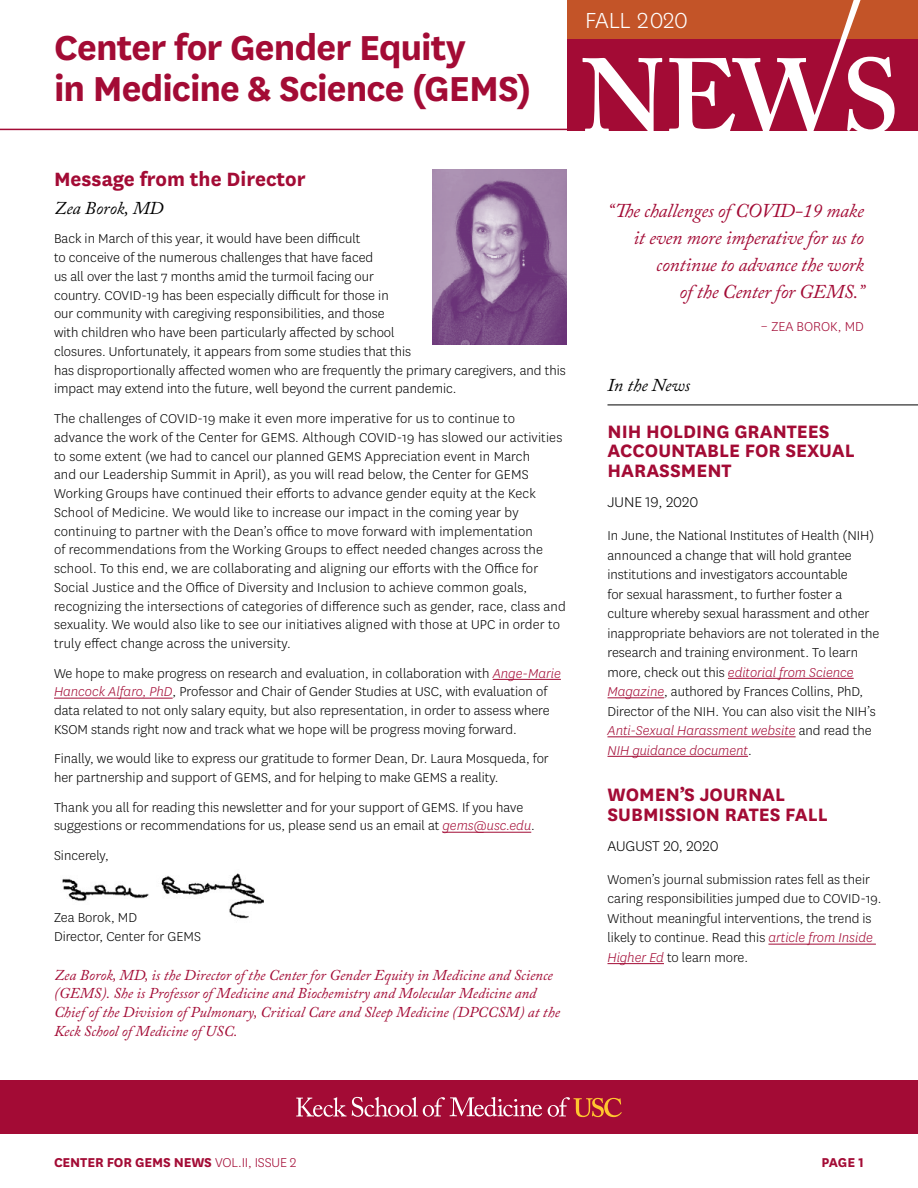
<style>
.page{position:relative;width:918px;height:1188px;background:#fff}
.page>*{position:absolute;margin:0;border:0;box-sizing:border-box;transform-origin:0 0}
.t1{font:700 40.5px/40.5px "National";letter-spacing:-.02em;color:#a30b35}
.t2{font:300 25.5px "National";letter-spacing:-.01em;color:#fff}
.t3{font:700 22.5px "National";color:#a30b35}
.t4{font:700 21px/19.5px "National";color:#a30b35}
.t5{font:italic 19.5px/27px "Adobe Caslon Pro";letter-spacing:-.01em;color:#a30b35;text-align:right}
.t6{font:italic 18px "Adobe Caslon Pro";color:#000}
.t7{font:300 16.5px "National";color:#000}
.t8{font:300 15px/18.8px "National";color:#000}
.t9{font:italic 15px/18.8px "Adobe Caslon Pro";color:#a30b35}
.t10{font:700 15px "National";letter-spacing:-.01em;color:#a30b35}
.t11{font:300 15px "National";color:#a30b35}
.s1{font-style:italic;color:#a30b35}
.s2{font-weight:300}
</style>
<div class="page">
<hr style="left:493px;top:679px;width:68px;height:1px;background:#a30b35">
<hr style="left:54px;top:698px;width:119px;height:1px;background:#a30b35">
<hr style="left:443px;top:832px;width:88px;height:1px;background:#a30b35">
<div style="left:567px;top:2px;width:351px;height:128px;background:#a30b35"></div>
<div style="left:567px;top:0;width:351px;height:39px;background:#c35428"></div>
<svg style="left:583px;top:0;width:312px;height:131px"></svg>
<hr style="left:0;top:129px;width:567px;height:1px;background:#a30b35">
<hr style="left:608px;top:405px;width:310px;height:1px;background:#000">
<hr style="left:728px;top:678px;width:126px;height:1px;background:#a30b35">
<hr style="left:608px;top:698px;width:56px;height:1px;background:#a30b35">
<hr style="left:608px;top:737px;width:188px;height:1px;background:#a30b35">
<hr style="left:608px;top:756px;width:140px;height:1px;background:#a30b35">
<hr style="left:768px;top:944px;width:108px;height:1px;background:#a30b35">
<hr style="left:608px;top:963px;width:56px;height:1px;background:#a30b35">
<img style="left:432px;top:169px;width:135px;height:176px">
<img style="left:62px;top:873px;width:202px;height:46px">
<div style="left:0;top:1080px;width:918px;height:54px;background:#a30b35"></div>
<svg style="left:296px;top:1097px;width:246px;height:20px"></svg>
<svg style="left:548px;top:1097px;width:74px;height:20px"></svg>
<h1 class="t1" style="left:54px;top:25px;width:479px">Center for Gender Equity<br>in Medicine &amp; Science (GEMS)</h1>
<h2 class="t2" style="left:585px;top:4px;width:104px">FALL 2020</h2>
<h3 class="t3" style="left:54px;top:163px;width:253px">Message from the Director</h3>
<p class="t6" style="left:54px;top:197px;width:111px">Zea Borok, MD</p>
<p class="t8" style="left:54px;top:229px;width:513px">Back in March of this year, it would have been difficult<br>to conceive of the numerous challenges that have faced<br>us all over the last 7 months amid the turmoil facing our<br>country. COVID-19 has been especially difficult for those in<br>our community with caregiving responsibilities, and those<br>with children who have been particularly affected by school<br>closures. Unfortunately, it appears from some studies that this<br>has disproportionally affected women who are frequently the primary caregivers, and this impact may extend into the future, well beyond the current pandemic.</p>
<p class="t8" style="left:54px;top:409px;width:513px">The challenges of COVID-19 make it even more imperative for us to continue to advance the work of the Center for GEMS. Although COVID-19 has slowed our activities to some extent (we had to cancel our planned GEMS Appreciation event in March<br>and our Leadership Summit in April), as you will read below, the Center for GEMS Working Groups have continued their efforts to advance gender equity at the Keck School of Medicine. We would like to increase our impact in the coming year by continuing to partner with the Dean’s office to move forward with implementation<br>of recommendations from the Working Groups to effect needed changes across the school. To this end, we are collaborating and aligning our efforts with the Office for Social Justice and the Office of Diversity and Inclusion to achieve common goals, recognizing the intersections of categories of difference such as gender, race, class and sexuality. We would also like to see our initiatives aligned with those at UPC in order to truly effect change across the university.</p>
<p class="t8" style="left:54px;top:663px;width:508px">We hope to make progress on research and evaluation, in collaboration with <span class="s1">Ange-Marie Hancock Alfaro, PhD</span>, Professor and Chair of Gender Studies at USC, with evaluation of data related to not only salary equity, but also representation, in order to assess where KSOM stands right now and track what we hope will be progress moving forward.</p>
<p class="t8" style="left:54px;top:749px;width:496px">Finally, we would like to express our gratitude to former Dean, Dr. Laura Mosqueda, for her partnership and support of GEMS, and for helping to make GEMS a reality.</p>
<p class="t8" style="left:54px;top:797px;width:482px">Thank you all for reading this newsletter and for your support of GEMS. If you have suggestions or recommendations for us, please send us an email at <span class="s1">gems@usc.edu</span>.</p>
<p class="t8" style="left:54px;top:846px;width:56px">Sincerely,</p>
<p class="t8" style="left:54px;top:907px;width:149px">Zea Borok, MD<br>Director, Center for GEMS</p>
<p class="t9" style="left:54px;top:965px;width:507px">Zea Borok, MD, is the Director of the Center for Gender Equity in Medicine and Science (GEMS). She is Professor of Medicine and Biochemistry and Molecular Medicine and Chief of the Division of Pulmonary, Critical Care and Sleep Medicine (DPCCSM) at the Keck School of Medicine of USC.</p>
<h3 class="t5" style="left:608px;top:197px;width:259px">“The challenges of COVID-19 make it even more imperative for us to continue to advance the work<br>of the Center for GEMS.”</h3>
<p class="t11" style="left:761px;top:317px;width:105px">– ZEA BOROK, MD</p>
<p class="t6" style="left:608px;top:374px;width:84px">In the News</p>
<h3 class="t4" style="left:608px;top:420px;width:249px">NIH HOLDING GRANTEES<br>ACCOUNTABLE FOR SEXUAL<br>HARASSMENT</h3>
<p class="t7" style="left:608px;top:492px;width:92px">JUNE 19, 2020</p>
<p class="t8" style="left:608px;top:525px;width:274px;line-height:19.5px">In June, the National Institutes of Health (NIH) announced a change that will hold grantee institutions and investigators accountable<br>for sexual harassment, to further foster a culture whereby sexual harassment and other inappropriate behaviors are not tolerated in the research and training environment. To learn more, check out this <span class="s1">editorial from Science Magazine</span>, authored by Frances Collins, PhD, Director of the NIH. You can also visit the NIH’s <span class="s1">Anti-Sexual Harassment website</span> and read the <span class="s1">NIH guidance document</span>.</p>
<h3 class="t4" style="left:608px;top:783px;width:222px">WOMEN’S JOURNAL<br>SUBMISSION RATES FALL</h3>
<p class="t7" style="left:608px;top:836px;width:113px">AUGUST 20, 2020</p>
<p class="t8" style="left:608px;top:869px;width:276px;line-height:19.5px">Women’s journal submission rates fell as their caring responsibilities jumped due to COVID-19.<br>Without meaningful interventions, the trend is likely to continue. Read this <span class="s1">article from Inside Higher Ed</span> to learn more.</p>
<p class="t10" style="left:54px;top:1151px;width:244px">CENTER FOR GEMS NEWS <span class="s2">VOL.II, ISSUE 2</span></p>
<p class="t10" style="left:821px;top:1151px;width:44px">PAGE 1</p>
</div>
